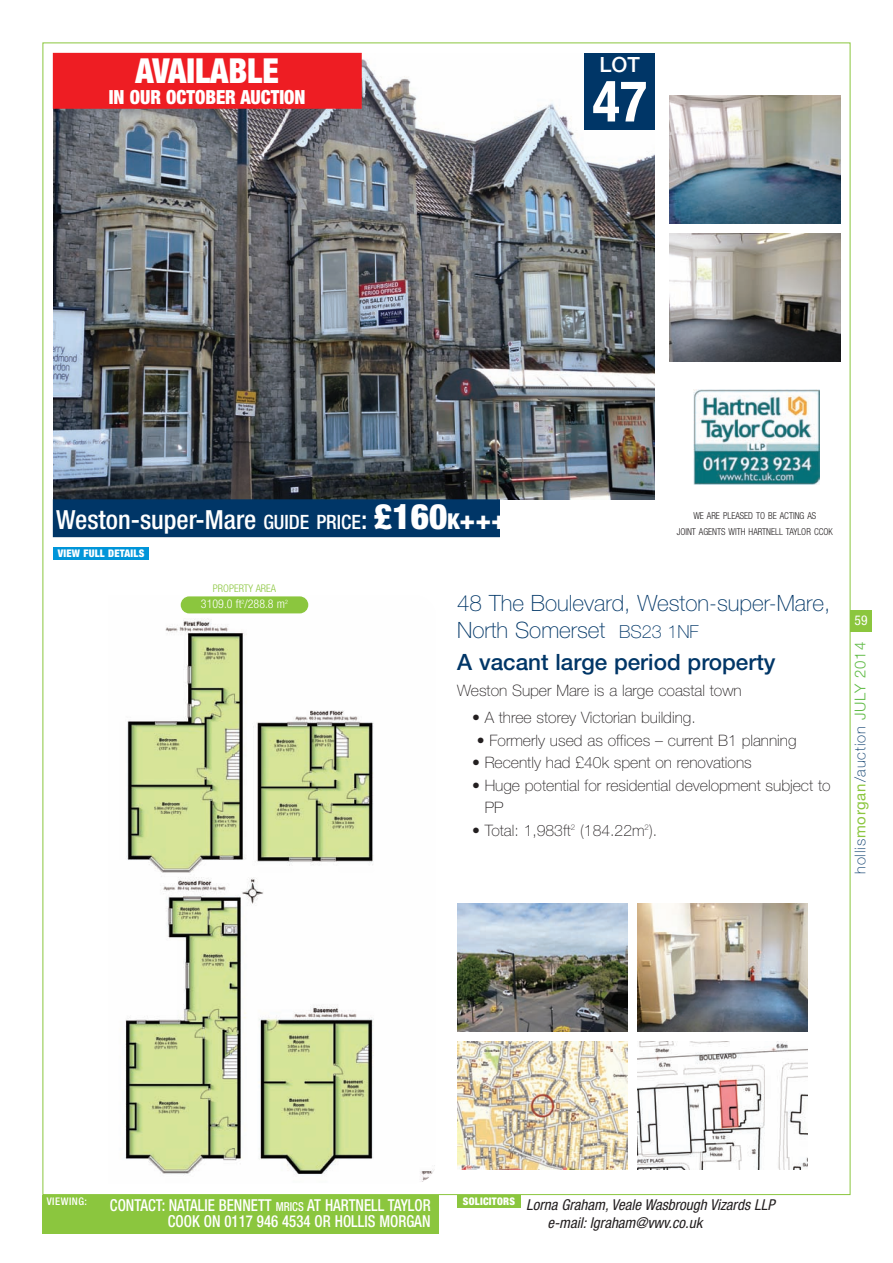
<style>
.page{position:relative;width:893px;height:1263px;background:#fff}
.page>*{position:absolute;margin:0;border:0;box-sizing:border-box;transform-origin:0 0}
.t1{font:700 condensed 57px "Helvetica Neue";color:#fff}
.t2{font:900 condensed 34.5px "Helvetica Neue";color:#fff;scale:.95 1}
.t3{font:500 condensed 26.4px "Helvetica Neue";color:#fff}
.t4{font:100 22.5px/27px "Helvetica Neue";color:#003667}
.t5{font:500 22.5px "Helvetica Neue";color:#003667}
.t6{font:500 21px "Helvetica Neue";color:#fff}
.t7{font:900 condensed 19.5px "Helvetica Neue";color:#fff;scale:.95 1}
.t8{font:500 condensed 16.5px/16.5px "Helvetica Neue";color:#fff;text-align:right;scale:.9 1}
.t9{font:100 15.75px/22.5px "Helvetica Neue";color:#231f20}
.t10{font:italic condensed 15px/18px "Helvetica Neue";color:#231f20}
.t11{font:100 15px "Helvetica Neue";letter-spacing:.055em;color:#003667}
.t12{font:condensed 13.5px "Helvetica Neue";color:#fff}
.t13{font:300 condensed 12px "Helvetica Neue";color:#fff}
.t14{font:900 condensed 10.5px "Helvetica Neue";letter-spacing:.025em;color:#fff}
.t15{font:300 condensed 10.5px "Helvetica Neue";color:#8bc63e}
.t16{font:500 condensed 10.5px "Helvetica Neue";letter-spacing:.05em;color:#fff}
.t17{font:300 condensed 9.6px/15.8px "Helvetica Neue";color:#231f20;text-align:center;scale:.95 1}
.s1{font-size:19.8px}
.s2{font-weight:900;font-size:35.1px}
.s3{font-weight:900;font-size:21.9px}
.s4{font-weight:900}
.s5{font-size:18px}
.s6{font-weight:400;color:#8bc63e}
.s7{font-weight:300;color:#60bb46}
.s8{font-size:12.3px}
</style>
<div class="page">
<img style="left:53px;top:53px;width:602px;height:447px">
<div style="left:43px;top:1195px;width:396px;height:38px;background:#8bc63e"></div>
<div style="left:457px;top:1195px;width:64px;height:13px;background:#8bc63e"></div>
<div style="left:53px;top:500px;width:446px;height:37px;background:#003667"></div>
<img style="left:125px;top:596px;width:310px;height:586px">
<div style="left:53px;top:547px;width:96px;height:13px;background:#0095d9"></div>
<div style="left:181px;top:596px;width:127px;height:17px;background:#8bc63e;border-radius:9px"></div>
<div style="left:850px;top:610px;width:22px;height:21px;background:#8bc63e"></div>
<div style="left:585px;top:53px;width:70px;height:77px;background:#003667"></div>
<img style="left:670px;top:96px;width:170px;height:127px">
<img style="left:670px;top:234px;width:170px;height:127px">
<img style="left:693px;top:389px;width:126px;height:96px">
<img style="left:457px;top:1042px;width:170px;height:127px">
<img style="left:638px;top:1042px;width:170px;height:127px">
<img style="left:457px;top:904px;width:170px;height:127px">
<img style="left:638px;top:904px;width:170px;height:127px">
<div style="left:53px;top:53px;width:308px;height:55px;background:#ee1d23"></div>
<h2 class="t2" style="left:135px;top:58px;width:152px">AVAILABLE</h2>
<p class="t7" style="left:109px;top:90px;width:209px">IN OUR OCTOBER AUCTION</p>
<h3 class="t6" style="left:599px;top:57px;width:42px">LOT</h3>
<h1 class="t1" style="left:592px;top:81px;width:56px">47</h1>
<h3 class="t3" style="left:56px;top:510px;width:452px">Weston-super-Mare <span class="s1">GUIDE PRICE</span>: <span class="s2">£160</span><span class="s3">K</span><span class="s4">+++</span></h3>
<p class="t14" style="left:58px;top:550px;width:88px">VIEW FULL DETAILS</p>
<p class="t17" style="left:677px;top:509px;width:166px">WE ARE PLEASED TO BE ACTING AS<br>JOINT AGENTS WITH HARTNELL TAYLOR CCOK</p>
<p class="t15" style="left:213px;top:585px;width:65px">PROPERTY AREA</p>
<p class="t13" style="left:201px;top:600px;width:89px">3109.0 ft<sup>2</sup>/288.8 m<sup>2</sup></p>
<h3 class="t4" style="left:457px;top:592px;width:375px">48 The Boulevard, Weston-super-Mare,<br>North Somerset <span class="s5">BS23 1NF</span></h3>
<h3 class="t5" style="left:457px;top:654px;width:320px">A vacant large period property</h3>
<p class="t9" style="left:457px;top:681px;width:286px">Weston Super Mare is a large coastal town</p>
<p class="t9" style="left:472px;top:708px;width:225px">• A three storey Victorian building.</p>
<p class="t9" style="left:477px;top:730px;width:321px">• Formerly used as offices – current B1 planning</p>
<p class="t9" style="left:472px;top:753px;width:281px">• Recently had £40k spent on renovations</p>
<p class="t9" style="left:485px;top:775px;width:347px;text-indent:-13px">• Huge potential for residential development subject to<br>PP</p>
<p class="t9" style="left:472px;top:820px;width:187px">• Total: 1,983ft<sup>2</sup> (184.22m<sup>2</sup>).</p>
<p class="t12" style="left:855px;top:615px;width:14px">59</p>
<p class="t11" style="left:855px;top:874px;width:233px;rotate:-90deg">hollis<span class="s6">morgan</span>/auction <span class="s7">JULY 2014</span></p>
<p class="t16" style="left:47px;top:1197px;width:42px">VIEWING:</p>
<p class="t8" style="left:110px;top:1198px;width:358px">CONTACT: NATALIE BENNETT <span class="s8">MRICS</span> AT HARTNELL TAYLOR<br>COOK ON 0117 946 4534 OR HOLLIS MORGAN</p>
<p class="t14" style="left:463px;top:1197px;width:54px">SOLICITORS</p>
<p class="t10" style="left:547px;top:1197px;width:232px;text-indent:-21px">Lorna Graham, Veale Wasbrough Vizards LLP e-mail: lgraham@vwv.co.uk</p>
</div>
